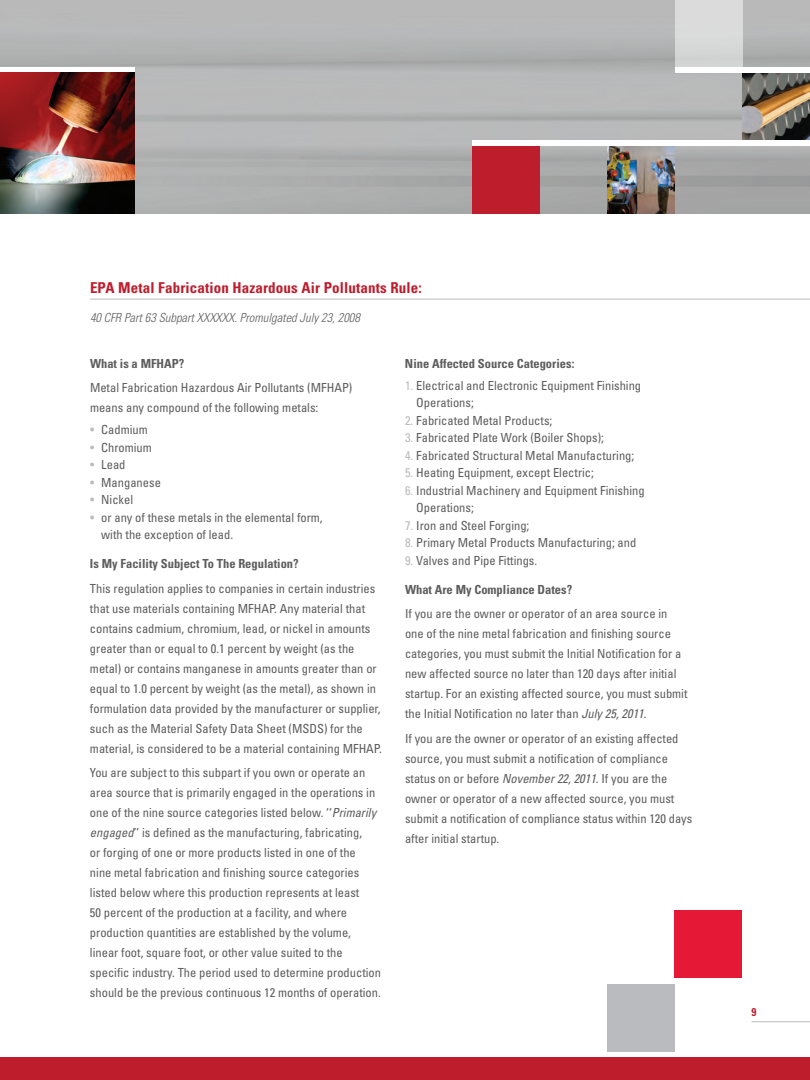
<style>
.page{position:relative;width:810px;height:1080px;background:#fff}
.page>*{position:absolute;margin:0;border:0;box-sizing:border-box;transform-origin:0 0}
.subhead3{font:700 condensed 15px "Univers";letter-spacing:.01em;color:#be1d2c}
.body{font:condensed 12.5px/20px "Univers";color:#5d5d5e}
.bullets{font:condensed 12.5px/17.5px "Univers";color:#5d5d5e}
.body-2{font:700 condensed 12.5px "Univers";color:#5d5d5e}
.body-3{font:italic 300 condensed 12.5px "Univers";color:#5d5d5e}
.t1{font:700 condensed 11.25px "Univers";color:#be1d2c}
.s1{color:#babbbe}
.s2{font-style:italic}
</style>
<div class="page">
<hr style="left:752px;top:1021px;width:58px;height:1px;background:#babbbe">
<img style="left:0;top:0;width:810px;height:214px">
<div style="left:675px;top:0;width:67px;height:68px;background:#dadbdb"></div>
<img style="left:742px;top:73px;width:68px;height:68px">
<div style="left:675px;top:68px;width:135px;height:5px;background:#fff"></div>
<div style="left:472px;top:146px;width:68px;height:68px;background:#be1d2c"></div>
<img style="left:608px;top:146px;width:67px;height:68px">
<div style="left:472px;top:141px;width:338px;height:5px;background:#fff"></div>
<hr style="left:90px;top:299px;width:720px;height:1px;background:#babbbe">
<div style="left:675px;top:910px;width:67px;height:68px;background:#e51836"></div>
<div style="left:607px;top:984px;width:68px;height:68px;background:#babbbe"></div>
<div style="left:0;top:1058px;width:810px;height:22px;background:#be1d2c"></div>
<div style="left:0;top:67px;width:135px;height:6px;background:#fff"></div>
<img style="left:0;top:73px;width:135px;height:141px">
<p class="subhead3" style="left:90px;top:279px;width:333px">EPA Metal Fabrication Hazardous Air Pollutants Rule:</p>
<p class="body-3" style="left:90px;top:310px;width:271px">40 CFR Part 63 Subpart XXXXXX. Promulgated July 23, 2008</p>
<p class="body-2" style="left:90px;top:356px;width:96px">What is a MFHAP?</p>
<p class="body" style="left:90px;top:378px;width:264px">Metal Fabrication Hazardous Air Pollutants (MFHAP) means any compound of the following metals:</p>
<p class="bullets" style="left:90px;top:421px;width:59px"><span class="s1">•</span> Cadmium</p>
<p class="bullets" style="left:90px;top:438px;width:63px"><span class="s1">•</span> Chromium</p>
<p class="bullets" style="left:90px;top:456px;width:37px"><span class="s1">•</span> Lead</p>
<p class="bullets" style="left:90px;top:473px;width:72px"><span class="s1">•</span> Manganese</p>
<p class="bullets" style="left:90px;top:491px;width:45px"><span class="s1">•</span> Nickel</p>
<p class="bullets" style="left:101px;top:508px;width:223px;text-indent:-11px"><span class="s1">•</span> or any of these metals in the elemental form, with the exception of lead.</p>
<p class="body-2" style="left:90px;top:556px;width:210px">Is My Facility Subject To The Regulation?</p>
<p class="body" style="left:90px;top:578px;width:293px">This regulation applies to companies in certain industries that use materials containing MFHAP. Any material that contains cadmium, chromium, lead, or nickel in amounts greater than or equal to 0.1 percent by weight (as the metal) or contains manganese in amounts greater than or equal to 1.0 percent by weight (as the metal), as shown in formulation data provided by the manufacturer or supplier, such as the Material Safety Data Sheet (MSDS) for the material, is considered to be a material containing MFHAP.</p>
<p class="body" style="left:90px;top:763px;width:293px">You are subject to this subpart if you own or operate an area source that is primarily engaged in the operations in one of the nine source categories listed below. ‘‘<span class="s2">Primarily engaged</span>’’ is defined as the manufacturing, fabricating,<br>or forging of one or more products listed in one of the<br>nine metal fabrication and finishing source categories listed below where this production represents at least<br>50 percent of the production at a facility, and where production quantities are established by the volume, linear foot, square foot, or other value suited to the specific industry. The period used to determine production should be the previous continuous 12 months of operation.</p>
<p class="body-2" style="left:405px;top:356px;width:171px">Nine Affected Source Categories:</p>
<p class="bullets" style="left:416px;top:376px;width:226px;text-indent:-11px"><span class="s1">1.</span> Electrical and Electronic Equipment Finishing<br>Operations;</p>
<p class="bullets" style="left:405px;top:411px;width:149px"><span class="s1">2.</span> Fabricated Metal Products;</p>
<p class="bullets" style="left:405px;top:429px;width:201px"><span class="s1">3.</span> Fabricated Plate Work (Boiler Shops);</p>
<p class="bullets" style="left:405px;top:446px;width:231px"><span class="s1">4.</span> Fabricated Structural Metal Manufacturing;</p>
<p class="bullets" style="left:405px;top:464px;width:191px"><span class="s1">5.</span> Heating Equipment, except Electric;</p>
<p class="bullets" style="left:416px;top:481px;width:230px;text-indent:-11px"><span class="s1">6.</span> Industrial Machinery and Equipment Finishing<br>Operations;</p>
<p class="bullets" style="left:405px;top:516px;width:126px"><span class="s1">7.</span> Iron and Steel Forging;</p>
<p class="bullets" style="left:405px;top:534px;width:233px"><span class="s1">8.</span> Primary Metal Products Manufacturing; and</p>
<p class="bullets" style="left:405px;top:551px;width:134px"><span class="s1">9.</span> Valves and Pipe Fittings.</p>
<p class="body-2" style="left:405px;top:582px;width:169px">What Are My Compliance Dates?</p>
<p class="body" style="left:405px;top:604px;width:284px">If you are the owner or operator of an area source in one of the nine metal fabrication and finishing source categories, you must submit the Initial Notification for a new affected source no later than 120 days after initial startup. For an existing affected source, you must submit the Initial Notification no later than <span class="s2">July 25, 2011</span>.</p>
<p class="body" style="left:405px;top:728px;width:289px">If you are the owner or operator of an existing affected source, you must submit a notification of compliance status on or before <span class="s2">November 22, 2011</span>. If you are the owner or operator of a new affected source, you must submit a notification of compliance status within 120 days after initial startup.</p>
<p class="t1" style="left:752px;top:1005px;width:6px">9</p>
</div>
